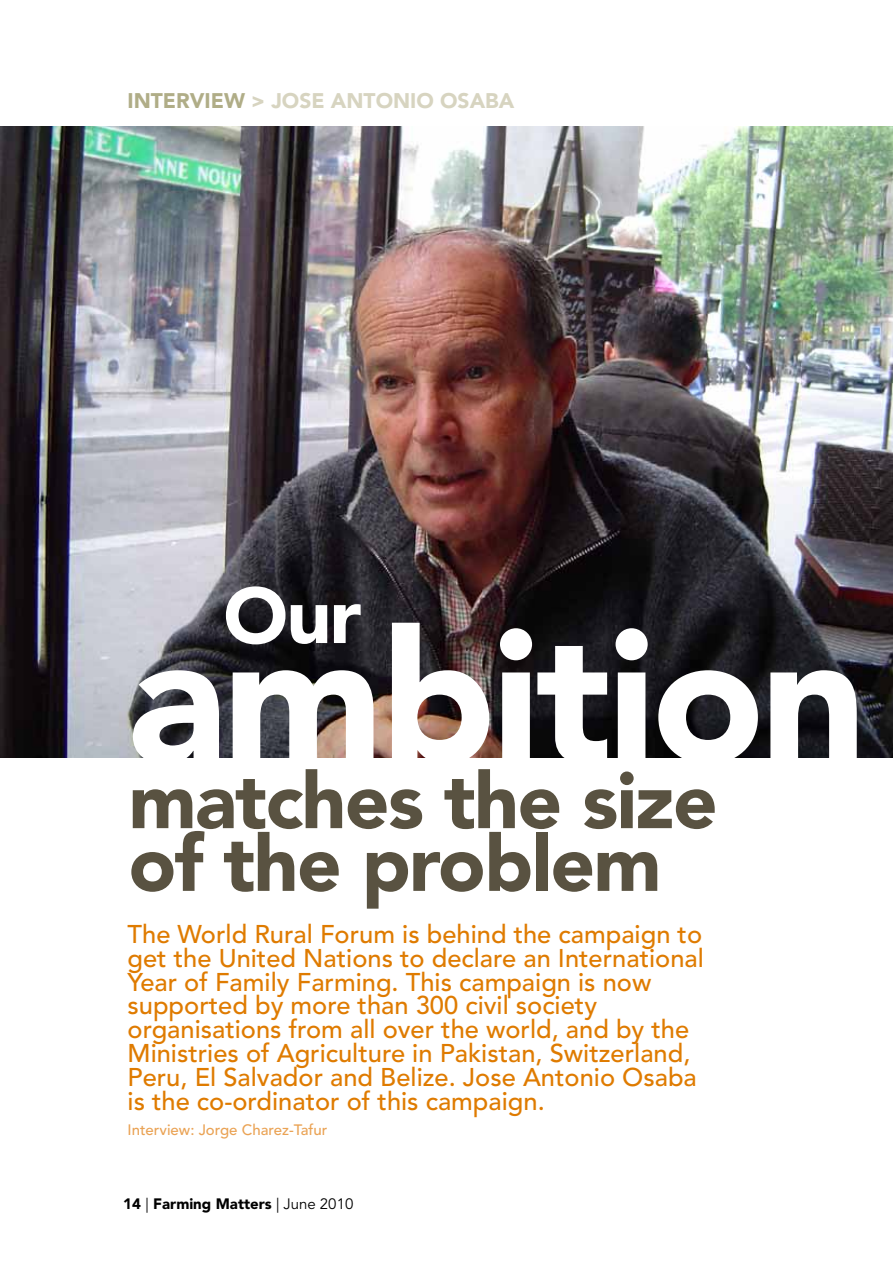
<style>
.page{position:relative;width:893px;height:1263px;background:#fff}
.page>*{position:absolute;margin:0;border:0;box-sizing:border-box;transform-origin:0 0}
.t1{font:900 184.35px "Avenir LT Std";letter-spacing:-.02em;color:#fff}
.t2{font:900 78px/62.7px "Avenir LT Std";letter-spacing:-.02em;color:#595241}
.t3{font:900 78px "Avenir LT Std";color:#fff}
.t4{font:500 25.5px/24px "Avenir LT Std";color:#df7b00}
.t5{font:900 21px "Avenir LT Std";color:#b0ad87}
.t6{font:900 21px "Avenir LT Std";color:#d7d4c0}
.t7{font:900 15px "Avenir LT Std";color:#000}
.t8{font:500 15px "Avenir LT Std";color:#eaa355}
.s1{color:#d7d4c0}
.s2{font-weight:400}
</style>
<div class="page">
<img style="left:0;top:126px;width:893px;height:632px">
<p class="t5" style="left:128px;top:88px;width:170px">INTERVIEW <span class="s1">&gt; Jose</span></p>
<p class="t6" style="left:331px;top:88px;width:31px">Antonio</p>
<p class="t6" style="left:440px;top:88px;width:71px">Osaba</p>
<h2 class="t3" style="left:223px;top:569px;width:140px">Our</h2>
<h1 class="t1" style="left:128px;top:586px;width:740px">ambition</h1>
<h2 class="t2" style="left:129px;top:769px;width:590px">matches the size of the problem</h2>
<p class="t4" style="left:128px;top:922px;width:578px">The World Rural Forum is behind the campaign to get the United Nations to declare an International Year of Family Farming. This campaign is now supported by more than 300 civil society organisations from all over the world, and by the Ministries of Agriculture in Pakistan, Switzerland, Peru, El Salvador and Belize. Jose Antonio Osaba is the co-ordinator of this campaign.</p>
<p class="t8" style="left:128px;top:1121px;width:201px">Interview: Jorge Charez-Tafur</p>
<p class="t7" style="left:123px;top:1195px;width:232px">145 <span class="s2">|</span> Farming Matters <span class="s2">| June 2010</span></p>
</div>
